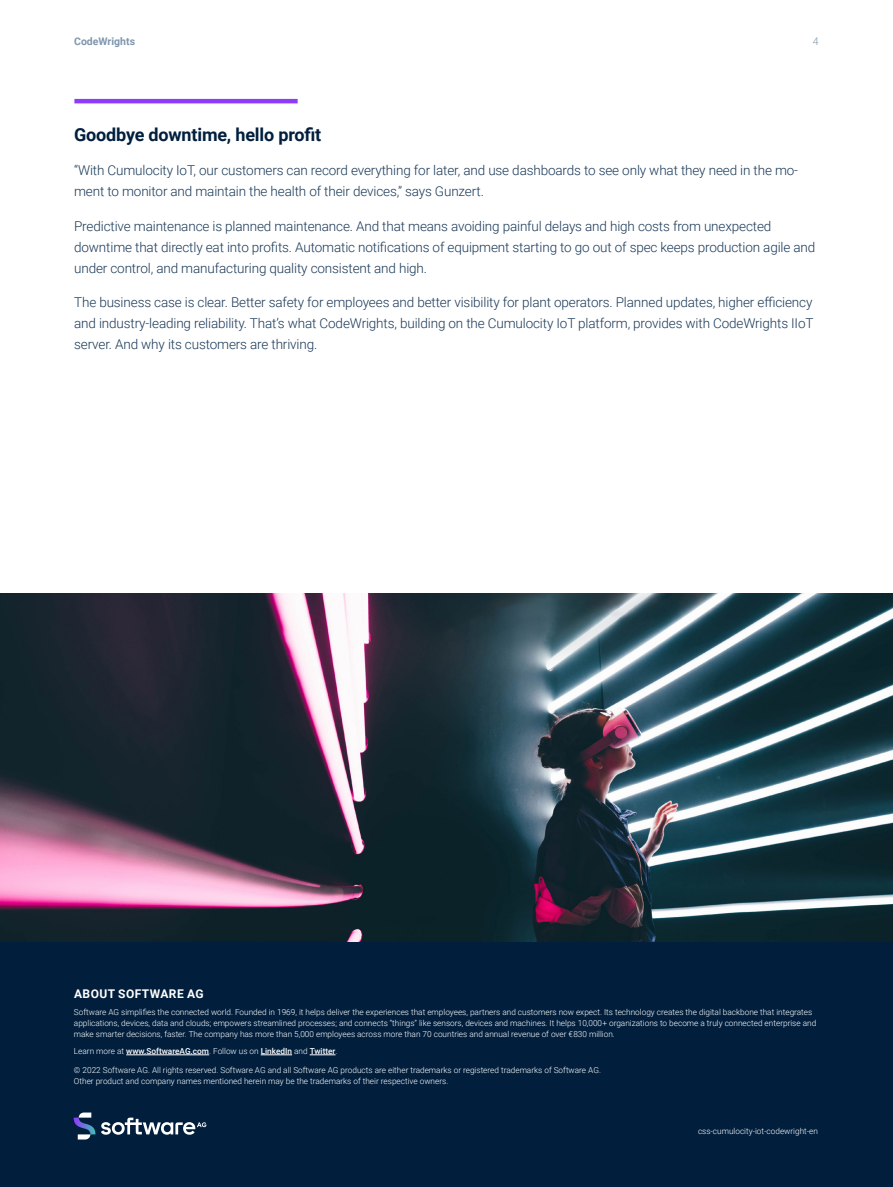
<style>
.page{position:relative;width:893px;height:1187px;background:#fff}
.page>*{position:absolute;margin:0;border:0;box-sizing:border-box;transform-origin:0 0}
.t1{font:700 18px "Roboto";letter-spacing:-.01em;color:#011f3d}
.t2{font:300 13.5px/21px "Roboto";letter-spacing:-.01em;color:#193857}
.t3{font:700 12px "Roboto";letter-spacing:.035em;color:#fff}
.t4{font:700 10.5px "Roboto";color:#7e96ae}
.t5{font:300 10.5px "Roboto";color:#7e96ae}
.t6{font:300 8.25px/11.2px "Roboto";color:#fff}
.t7{font:500 8.25px "Roboto";color:#fff}
.s1{font-weight:300}
</style>
<div class="page">
<div style="left:0;top:924px;width:893px;height:262px;background:#011f3d"></div>
<hr style="left:126px;top:1054px;width:83px;height:1px;background:#fff">
<hr style="left:261px;top:1054px;width:31px;height:1px;background:#fff">
<svg style="left:310px;top:1054px;width:26px;height:1px"></svg>
<svg style="left:74px;top:1112px;width:21px;height:27px"></svg>
<svg style="left:101px;top:1117px;width:105px;height:17px"></svg>
<img style="left:0;top:593px;width:893px;height:348px">
<hr style="left:74px;top:99px;width:224px;height:4px;background:#8e3cf7">
<p class="t4" style="left:74px;top:34px;width:62px">CodeWrights</p>
<p class="t5" style="left:813px;top:34px;width:7px">4</p>
<h1 class="t1" style="left:74px;top:122px;width:249px">Goodbye downtime, hello profit</h1>
<h2 class="t2" style="left:74px;top:159px;width:725px">“With Cumulocity IoT, our customers can record everything for later, and use dashboards to see only what they need in the mo&shy;ment to monitor and maintain the health of their devices,” says Gunzert.</h2>
<p class="t2" style="left:74px;top:215px;width:743px">Predictive maintenance is planned maintenance. And that means avoiding painful delays and high costs from unexpected downtime that directly eat into profits. Automatic notifications of equipment starting to go out of spec keeps production agile and under control, and manufacturing quality consistent and high.</p>
<p class="t2" style="left:74px;top:291px;width:741px;text-align:justify">The business case is clear. Better safety for employees and better visibility for plant operators. Planned updates, higher efficiency and industry-leading reliability. That’s what CodeWrights, building on the Cumulocity IoT platform, provides with CodeWrights IIoT server. And why its customers are thriving.</p>
<h3 class="t3" style="left:74px;top:985px;width:131px">ABOUT SOFTWARE AG</h3>
<p class="t6" style="left:74px;top:1005px;width:744px">Software AG simplifies the connected world. Founded in 1969, it helps deliver the experiences that employees, partners and customers now expect. Its technology creates the digital backbone that integrates applications, devices, data and clouds; empowers streamlined processes; and connects “things” like sensors, devices and machines. It helps 10,000+ organizations to become a truly connected enterprise and make smarter decisions, faster. The company has more than 5,000 employees across more than 70 countries and annual revenue of over €830 million.</p>
<p class="t7" style="left:74px;top:1045px;width:265px"><span class="s1">Learn more at</span> www.SoftwareAG.com<span class="s1">. Follow us on</span> LinkedIn <span class="s1">and</span> Twitter<span class="s1">.</span></p>
<p class="t6" style="left:74px;top:1064px;width:529px">© 2022 Software AG. All rights reserved. Software AG and all Software AG products are either trademarks or registered trademarks of Software AG.<br>Other product and company names mentioned herein may be the trademarks of their respective owners.</p>
<p class="t6" style="left:698px;top:1125px;width:122px">css-cumulocity-iot-codewright-en</p>
</div>
